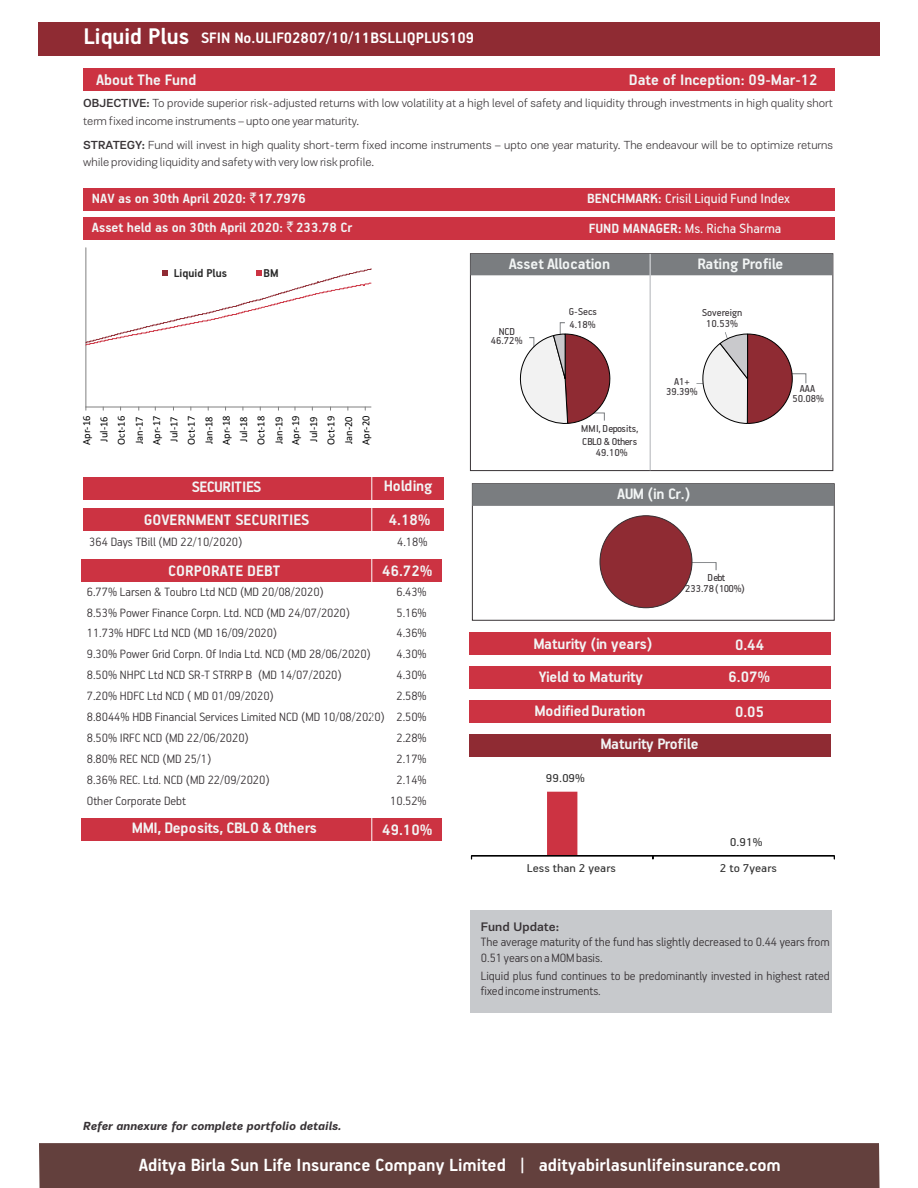
<style>
.page{position:relative;width:918px;height:1188px;background:#fff}
.page>*{position:absolute;margin:0;border:0;box-sizing:border-box;transform-origin:0 0}
.t1{font:700 19.8px "PF Handbook Pro";color:#fff}
.t2{font:700 16.95px "PF Handbook Pro";color:#f2f5f5}
.t3{font:700 16.95px "PF Handbook Pro";letter-spacing:-.02em;color:#f2f5f5}
.t4{font:700 16.95px "PF Handbook Pro";color:#fff}
.t5{font:700 16.95px "PF Handbook Pro";letter-spacing:-.03em;color:#f2f5f5}
.t6{font:700 15px "PF Handbook Pro";color:#f2f5f5}
.t7{font:15px "PF Handbook Pro";color:#f2f5f5}
.t8{font:300 13.5px/20.9px "PF Handbook Pro";color:#383336}
.t9{font:12.75px "PF Handbook Pro";color:#333;scale:1.09 1}
.t10{font:700 12.75px "PF Handbook Pro";color:#292929}
.t11{font:500 12.75px "PF Encore Sans Pro";color:#383336}
.t12{font:300 12px/17.2px "PF Encore Sans Pro";color:#383336}
.t13{font:italic 700 12px "PF Encore Sans Pro";color:#383336}
.t14{font:11.25px/9.8px "PF Handbook Pro";color:#383336;text-align:center}
.t15{font:11.25px/12.8px "PF Handbook Pro";letter-spacing:-.03em;color:#383336}
.t16{font:10.8px/17.5px "Calibri";color:#000;text-align:justify}
.s1{font-size:25.35px}
.s2{font-weight:500}
.s3{font-family:"Rupee";font-weight:400}
.s4{font-weight:700}
</style>
<div class="page">
<div style="left:38px;top:22px;width:842px;height:33px;background:#8f2b33"></div>
<div style="left:83px;top:478px;width:361px;height:22px;background:#cc3342"></div>
<div style="left:83px;top:68px;width:751px;height:23px;background:#cc3342"></div>
<div style="left:83px;top:188px;width:751px;height:22px;background:#cc3342"></div>
<div style="left:83px;top:218px;width:751px;height:22px;background:#cc3342"></div>
<div style="left:83px;top:509px;width:361px;height:22px;background:#cc3342"></div>
<div style="left:81px;top:560px;width:360px;height:22px;background:#cc3342"></div>
<div style="left:81px;top:819px;width:360px;height:22px;background:#cc3342"></div>
<div style="left:39px;top:1143px;width:841px;height:45px;background:#63403d"></div>
<div style="left:470px;top:911px;width:361px;height:102px;background:#c7c9cc"></div>
<div style="left:470px;top:253px;width:363px;height:218px;border:1px solid #383336"></div>
<div style="left:470px;top:254px;width:363px;height:21px;background:#7a7d80"></div>
<hr style="left:649px;top:254px;width:2px;height:216px;background:#c7c9cc">
<div style="left:469px;top:633px;width:362px;height:22px;background:#cc3342"></div>
<div style="left:469px;top:666px;width:362px;height:22px;background:#cc3342"></div>
<div style="left:469px;top:735px;width:362px;height:22px;background:#8f2b33"></div>
<div style="left:469px;top:701px;width:362px;height:22px;background:#cc3342"></div>
<div style="left:472px;top:483px;width:363px;height:138px;border:1px solid #383336"></div>
<div style="left:472px;top:484px;width:362px;height:22px;background:#7a7d80"></div>
<svg style="left:691px;top:562px;width:26px;height:9px"></svg>
<div style="left:600px;top:515px;width:92px;height:93px;background:#8f2b33;border:1px solid #383336;border-radius:50%"></div>
<hr style="left:371px;top:476px;width:1px;height:414px;background:#fff">
<svg style="left:471px;top:792px;width:364px;height:67px"></svg>
<svg style="left:519px;top:322px;width:92px;height:102px"></svg>
<svg style="left:696px;top:332px;width:111px;height:92px"></svg>
<hr style="left:86px;top:248px;width:1px;height:159px;background:#808080">
<hr style="left:86px;top:407px;width:285px;height:1px;background:#808080">
<svg style="left:86px;top:268px;width:285px;height:78px"></svg>
<p class="t4" style="left:84px;top:31px;width:392px"><span class="s1">Liquid Plus</span> SFIN No.ULIF02807/10/11BSLLIQPLUS109</p>
<p class="t2" style="left:96px;top:72px;width:102px">About The Fund</p>
<p class="t2" style="left:629px;top:72px;width:190px">Date of Inception: 09-Mar-12</p>
<p class="t12" style="left:83px;top:96px;width:751px"><span class="s2">OBJECTIVE:</span> To provide superior risk-adjusted returns with low volatility at a high level of safety and liquidity through investments in high quality short term fixed income instruments – upto one year maturity.</p>
<p class="t12" style="left:83px;top:137px;width:751px"><span class="s2">STRATEGY:</span> Fund will invest in high quality short-term fixed income instruments – upto one year maturity. The endeavour will be to optimize returns while providing liquidity and safety with very low risk profile.</p>
<p class="t6" style="left:92px;top:192px;width:216px">NAV as on 30th April 2020: <span class="s3">`</span>17.7976</p>
<p class="t7" style="left:587px;top:191px;width:205px"><span class="s4">BENCHMARK:</span> Crisil Liquid Fund Index</p>
<p class="t6" style="left:92px;top:221px;width:262px">Asset held as on 30th April 2020: <span class="s3">`</span> 233.78 Cr</p>
<p class="t7" style="left:589px;top:222px;width:194px"><span class="s4">FUND MANAGER:</span> Ms. Richa Sharma</p>
<p class="t10" style="left:174px;top:268px;width:55px">Liquid Plus</p>
<p class="t10" style="left:264px;top:268px;width:17px">BM</p>
<p class="t16" style="left:79px;top:445px;width:30px;rotate:-90deg">Apr-16<br>Jul-16<br>Oct-16<br>Jan-17<br>Apr-17<br>Jul-17<br>Oct-17<br>Jan-18<br>Apr-18<br>Jul-18<br>Oct-18<br>Jan-19</p>
<p class="t16" style="left:288px;top:445px;width:30px;rotate:-90deg">Apr-19<br>Jul-19<br>Oct-19<br>Jan-20<br>Apr-20</p>
<p class="t5" style="left:192px;top:479px;width:71px">SECURITIES</p>
<p class="t2" style="left:384px;top:479px;width:50px">Holding</p>
<p class="t2" style="left:144px;top:512px;width:167px">GOVERNMENT SECURITIES</p>
<p class="t2" style="left:389px;top:512px;width:43px">4.18%</p>
<p class="t8" style="left:89px;top:532px;width:155px">364 Days TBill (MD 22/10/2020)</p>
<p class="t8" style="left:397px;top:532px;width:32px">4.18%</p>
<p class="t2" style="left:168px;top:563px;width:114px">CORPORATE DEBT</p>
<p class="t2" style="left:382px;top:563px;width:52px">46.72%</p>
<p class="t8" style="left:87px;top:582px;width:238px">6.77% Larsen &amp; Toubro Ltd NCD (MD 20/08/2020)</p>
<p class="t8" style="left:396px;top:582px;width:32px">6.43%</p>
<p class="t8" style="left:87px;top:603px;width:265px">8.53% Power Finance Corpn. Ltd. NCD (MD 24/07/2020)</p>
<p class="t8" style="left:396px;top:603px;width:32px">5.16%</p>
<p class="t8" style="left:87px;top:624px;width:192px">11.73% HDFC Ltd NCD (MD 16/09/2020)</p>
<p class="t8" style="left:396px;top:624px;width:32px">4.36%</p>
<p class="t8" style="left:87px;top:645px;width:286px">9.30% Power Grid Corpn. Of India Ltd. NCD (MD 28/06/2020)</p>
<p class="t8" style="left:396px;top:645px;width:32px">4.30%</p>
<p class="t8" style="left:87px;top:665px;width:256px">8.50% NHPC Ltd NCD SR-T STRRP B (MD 14/07/2020)</p>
<p class="t8" style="left:396px;top:665px;width:32px">4.30%</p>
<p class="t8" style="left:87px;top:686px;width:188px">7.20% HDFC Ltd NCD ( MD 01/09/2020)</p>
<p class="t8" style="left:87px;top:686px;width:341px;text-align:justify;text-indent:310px">2.58% 8.8044% HDB Financial Services Limited NCD (MD 10/08/2020) 2.50% 8.50% IRFC NCD (MD 22/06/2020)</p>
<p class="t8" style="left:396px;top:728px;width:32px">2.28%</p>
<p class="t8" style="left:87px;top:749px;width:126px">8.80% REC NCD (MD 25/1)</p>
<p class="t8" style="left:396px;top:749px;width:32px">2.17%</p>
<p class="t8" style="left:87px;top:770px;width:184px">8.36% REC. Ltd. NCD (MD 22/09/2020)</p>
<p class="t8" style="left:396px;top:770px;width:32px">2.14%</p>
<p class="t8" style="left:87px;top:791px;width:101px">Other Corporate Debt</p>
<p class="t8" style="left:390px;top:791px;width:38px">10.52%</p>
<p class="t3" style="left:132px;top:821px;width:187px">MMI, Deposits, CBLO &amp; Others</p>
<p class="t2" style="left:382px;top:822px;width:52px">49.10%</p>
<p class="t2" style="left:509px;top:256px;width:103px">Asset Allocation</p>
<p class="t3" style="left:697px;top:256px;width:87px">Rating Profile</p>
<p class="t14" style="left:499px;top:327px;width:18px">NCD</p>
<p class="t14" style="left:491px;top:336px;width:33px">46.72%</p>
<p class="t14" style="left:569px;top:306px;width:30px;line-height:12.3px;text-align:left">G-Secs<br>4.18%</p>
<p class="t15" style="left:581px;top:423px;width:59px">MMI, Deposits,<br>CBLO &amp; Others</p>
<p class="t14" style="left:596px;top:448px;width:33px">49.10%</p>
<p class="t14" style="left:702px;top:308px;width:42px">Sovereign</p>
<p class="t14" style="left:706px;top:319px;width:33px">10.53%</p>
<p class="t14" style="left:666px;top:377px;width:33px">A1+<br>39.39%</p>
<p class="t2" style="left:617px;top:487px;width:75px">AUM (in Cr.)</p>
<p class="t14" style="left:792px;top:384px;width:33px">AAA<br>50.08%</p>
<p class="t15" style="left:685px;top:572px;width:61px;line-height:11.6px;text-align:center">Debt<br>233.78 (100%)</p>
<p class="t2" style="left:533px;top:636px;width:121px">Maturity (in years)</p>
<p class="t2" style="left:735px;top:637px;width:31px">0.44</p>
<p class="t3" style="left:539px;top:669px;width:106px">Yield to Maturity</p>
<p class="t2" style="left:728px;top:669px;width:43px">6.07%</p>
<p class="t2" style="left:534px;top:704px;width:113px">ModifiedDuration</p>
<p class="t2" style="left:735px;top:704px;width:31px">0.05</p>
<p class="t9" style="left:546px;top:773px;width:37px">99.09%</p>
<p class="t3" style="left:600px;top:737px;width:100px">Maturity Profile</p>
<p class="t9" style="left:730px;top:837px;width:31px">0.91%</p>
<p class="t9" style="left:527px;top:862px;width:83px">Less than 2 years</p>
<p class="t9" style="left:720px;top:862px;width:54px">2 to 7years</p>
<p class="t11" style="left:481px;top:921px;width:80px">Fund Update:</p>
<p class="t8" style="left:481px;top:935px;width:350px;line-height:15.3px">The average maturity of the fund has slightly decreased to 0.44 years from<br>0.51 years on a MOM basis.</p>
<p class="t8" style="left:481px;top:969px;width:350px;line-height:15.3px">Liquid plus fund continues to be predominantly invested in highest rated fixed income instruments.</p>
<p class="t13" style="left:83px;top:1121px;width:260px">Refer annexure for complete portfolio details.</p>
<h1 class="t1" style="left:139px;top:1156px;width:644px">Aditya Birla Sun Life Insurance Company Limited | adityabirlasunlifeinsurance.com</h1>
</div>
